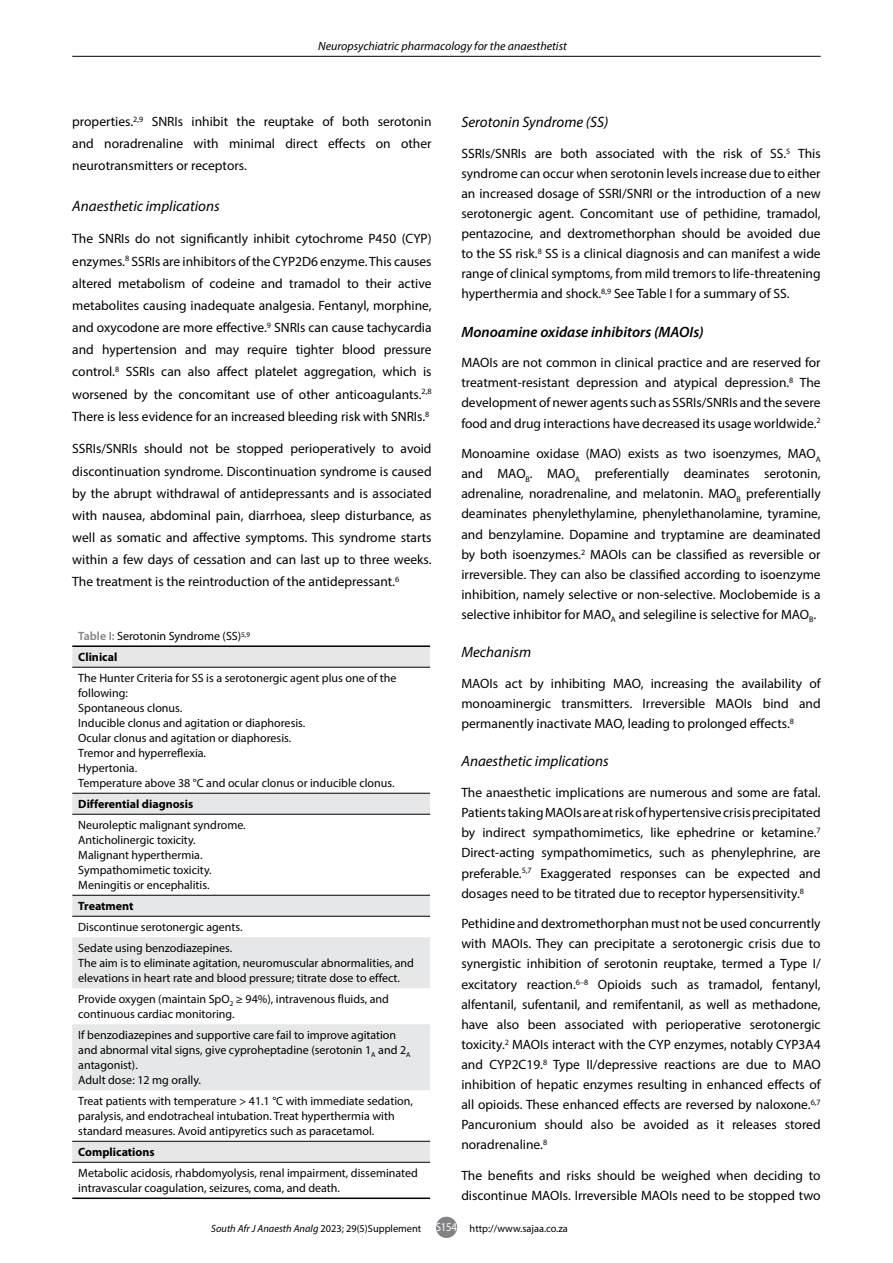
<style>
.page{position:relative;width:893px;height:1263px;background:#fff}
.page>*{position:absolute;margin:0;border:0;box-sizing:border-box;transform-origin:0 0}
.t1{font:italic 15px "Myriad Pro";color:#000}
.t2{font:italic 600 15px "Myriad Pro";color:#000}
.t3{font:13.5px/20.1px "Myriad Pro";color:#000;text-align:justify}
.t4{font:12px/15px "Myriad Pro";color:#000}
.t5{font:italic 12px "Myriad Pro";color:#000}
.t6{font:700 12px "Myriad Pro";color:#000}
.t7{font:12px "Myriad Pro";color:#fff;scale:.9 1}
.t8{font:italic 10.5px "Myriad Pro";color:#000}
.t9{font:10.5px "Myriad Pro";color:#000}
.s1{font-weight:600;color:#808285}
.s2{font-weight:700}
.s3{font-style:normal}
</style>
<div class="page">
<div style="left:436px;top:1217px;width:21px;height:21px;background:#808285;border-radius:50%"></div>
<hr style="left:72px;top:56px;width:749px;height:1px;background:#000">
<svg style="left:72px;top:647px;width:358px;height:515px"></svg>
<hr style="left:72px;top:645px;width:358px;height:2px;background:#000">
<hr style="left:72px;top:1197px;width:358px;height:2px;background:#000">
<hr style="left:72px;top:667px;width:358px;height:1px;background:#000">
<hr style="left:72px;top:793px;width:358px;height:1px;background:#000">
<hr style="left:72px;top:814px;width:358px;height:1px;background:#000">
<hr style="left:72px;top:895px;width:358px;height:1px;background:#000">
<hr style="left:72px;top:916px;width:358px;height:1px;background:#000">
<hr style="left:72px;top:1141px;width:358px;height:1px;background:#000">
<hr style="left:72px;top:1162px;width:358px;height:1px;background:#000">
<p class="t5" style="left:318px;top:38px;width:250px">Neuropsychiatric pharmacology for the anaesthetist</p>
<p class="t3" style="left:72px;top:110px;width:361px;line-height:22.2px">properties.<sup>2,9</sup> SNRIs inhibit the reuptake of both serotonin and noradrenaline with minimal direct effects on other neurotransmitters or receptors.</p>
<p class="t1" style="left:72px;top:196px;width:149px">Anaesthetic implications</p>
<p class="t3" style="left:72px;top:227px;width:361px;line-height:22.2px">The SNRIs do not significantly inhibit cytochrome P450 (CYP) enzymes.<sup>8</sup> SSRIs are inhibitors of the CYP2D6 enzyme. This causes altered metabolism of codeine and tramadol to their active metabolites causing inadequate analgesia. Fentanyl, morphine, and oxycodone are more effective.<sup>9</sup> SNRIs can cause tachycardia and hypertension and may require tighter blood pressure control.<sup>8</sup> SSRIs can also affect platelet aggregation, which is worsened by the concomitant use of other anticoagulants.<sup>2,8<br></sup>There is less evidence for an increased bleeding risk with SNRIs.<sup>8</sup></p>
<p class="t3" style="left:72px;top:438px;width:361px;line-height:22.2px">SSRIs/SNRIs should not be stopped perioperatively to avoid discontinuation syndrome. Discontinuation syndrome is caused by the abrupt withdrawal of antidepressants and is associated with nausea, abdominal pain, diarrhoea, sleep disturbance, as well as somatic and affective symptoms. This syndrome starts within a few days of cessation and can last up to three weeks.<br>The treatment is the reintroduction of the antidepressant.<sup>6</sup></p>
<p class="t4" style="left:78px;top:625px;width:173px;line-height:21px"><span class="s1">Table I:</span> Serotonin Syndrome (SS)<sup>5,9<br></sup><span class="s2">Clinical</span></p>
<p class="t4" style="left:78px;top:670px;width:320px">The Hunter Criteria for SS is a serotonergic agent plus one of the following:<br>Spontaneous clonus.<br>Inducible clonus and agitation or diaphoresis.<br>Ocular clonus and agitation or diaphoresis.<br>Tremor and hyperreflexia.<br>Hypertonia.<br>Temperature above 38 °C and ocular clonus or inducible clonus.</p>
<p class="t6" style="left:78px;top:796px;width:117px">Differential diagnosis</p>
<p class="t4" style="left:78px;top:817px;width:169px">Neuroleptic malignant syndrome.<br>Anticholinergic toxicity.<br>Malignant hyperthermia.<br>Sympathomimetic toxicity.<br>Meningitis or encephalitis.</p>
<p class="t6" style="left:78px;top:898px;width:57px">Treatment</p>
<p class="t4" style="left:78px;top:916px;width:166px;line-height:21px">Discontinue serotonergic agents.<br>Sedate using benzodiazepines.</p>
<p class="t4" style="left:78px;top:955px;width:337px">The aim is to eliminate agitation, neuromuscular abnormalities, and elevations in heart rate and blood pressure; titrate dose to effect.</p>
<p class="t4" style="left:78px;top:991px;width:312px">Provide oxygen (maintain SpO<sub>2</sub> ≥ 94%), intravenous fluids, and continuous cardiac monitoring.</p>
<p class="t4" style="left:78px;top:1027px;width:334px">If benzodiazepines and supportive care fail to improve agitation and abnormal vital signs, give cyproheptadine (serotonin 1<sub>A</sub> and 2<sub>A </sub>antagonist).<br>Adult dose: 12 mg orally.</p>
<p class="t4" style="left:78px;top:1093px;width:336px">Treat patients with temperature &gt; 41.1 °C with immediate sedation, paralysis, and endotracheal intubation. Treat hyperthermia with standard measures. Avoid antipyretics such as paracetamol.</p>
<p class="t6" style="left:78px;top:1144px;width:78px">Complications</p>
<p class="t4" style="left:78px;top:1165px;width:341px">Metabolic acidosis, rhabdomyolysis, renal impairment, disseminated intravascular coagulation, seizures, coma, and death.</p>
<p class="t1" style="left:461px;top:113px;width:149px">Serotonin Syndrome (SS)</p>
<p class="t3" style="left:461px;top:143px;width:361px">SSRIs/SNRIs are both associated with the risk of SS.<sup>5</sup> This syndrome can occur when serotonin levels increase due to either an increased dosage of SSRI/SNRI or the introduction of a new serotonergic agent. Concomitant use of pethidine, tramadol, pentazocine, and dextromethorphan should be avoided due to the SS risk.<sup>8</sup> SS is a clinical diagnosis and can manifest a wide range of clinical symptoms, from mild tremors to life-threatening hyperthermia and shock.<sup>8,9</sup> See Table I for a summary of SS.</p>
<p class="t2" style="left:461px;top:322px;width:244px">Monoamine oxidase inhibitors (MAOIs)</p>
<p class="t3" style="left:461px;top:352px;width:361px">MAOIs are not common in clinical practice and are reserved for treatment-resistant depression and atypical depression.<sup>8</sup> The development of newer agents such as SSRIs/SNRIs and the severe food and drug interactions have decreased its usage worldwide.<sup>2</sup></p>
<p class="t3" style="left:461px;top:443px;width:361px">Monoamine oxidase (MAO) exists as two isoenzymes, MAO<sub>A </sub>and MAO<sub>B</sub>. MAO<sub>A</sub> preferentially deaminates serotonin, adrenaline, noradrenaline, and melatonin. MAO<sub>B</sub> preferentially deaminates phenylethylamine, phenylethanolamine, tyramine, and benzylamine. Dopamine and tryptamine are deaminated by both isoenzymes.<sup>2</sup> MAOIs can be classified as reversible or irreversible. They can also be classified according to isoenzyme inhibition, namely selective or non-selective. Moclobemide is a selective inhibitor for MAO<sub>A</sub> and selegiline is selective for MAO<sub>B</sub>.</p>
<p class="t1" style="left:461px;top:643px;width:71px">Mechanism</p>
<p class="t3" style="left:461px;top:673px;width:361px">MAOIs act by inhibiting MAO, increasing the availability of monoaminergic transmitters. Irreversible MAOIs bind and permanently inactivate MAO, leading to prolonged effects.<sup>8</sup></p>
<p class="t1" style="left:461px;top:752px;width:149px">Anaesthetic implications</p>
<p class="t3" style="left:461px;top:782px;width:361px">The anaesthetic implications are numerous and some are fatal.<br>Patients taking MAOIs are at risk of hypertensive crisis precipitated by indirect sympathomimetics, like ephedrine or ketamine.<sup>7<br></sup>Direct-acting sympathomimetics, such as phenylephrine, are preferable.<sup>5,7</sup> Exaggerated responses can be expected and dosages need to be titrated due to receptor hypersensitivity.<sup>8</sup></p>
<p class="t3" style="left:461px;top:913px;width:361px">Pethidine and dextromethorphan must not be used concurrently with MAOIs. They can precipitate a serotonergic crisis due to synergistic inhibition of serotonin reuptake, termed a Type I/ excitatory reaction.<sup>6–8</sup> Opioids such as tramadol, fentanyl, alfentanil, sufentanil, and remifentanil, as well as methadone, have also been associated with perioperative serotonergic toxicity.<sup>2</sup> MAOIs interact with the CYP enzymes, notably CYP3A4 and CYP2C19.<sup>8</sup> Type II/depressive reactions are due to MAO inhibition of hepatic enzymes resulting in enhanced effects of all opioids. These enhanced effects are reversed by naloxone.<sup>6,7<br></sup>Pancuronium should also be avoided as it releases stored noradrenaline.<sup>8</sup></p>
<p class="t3" style="left:461px;top:1165px;width:361px">The benefits and risks should be weighed when deciding to discontinue MAOIs. Irreversible MAOIs need to be stopped two</p>
<p class="t7" style="left:436px;top:1220px;width:25px">S154</p>
<p class="t8" style="left:211px;top:1221px;width:212px">South Afr J Anaesth Analg <span class="s3">2023; 29(5)Supplement</span></p>
<p class="t9" style="left:470px;top:1221px;width:100px">http://www.sajaa.co.za</p>
</div>
